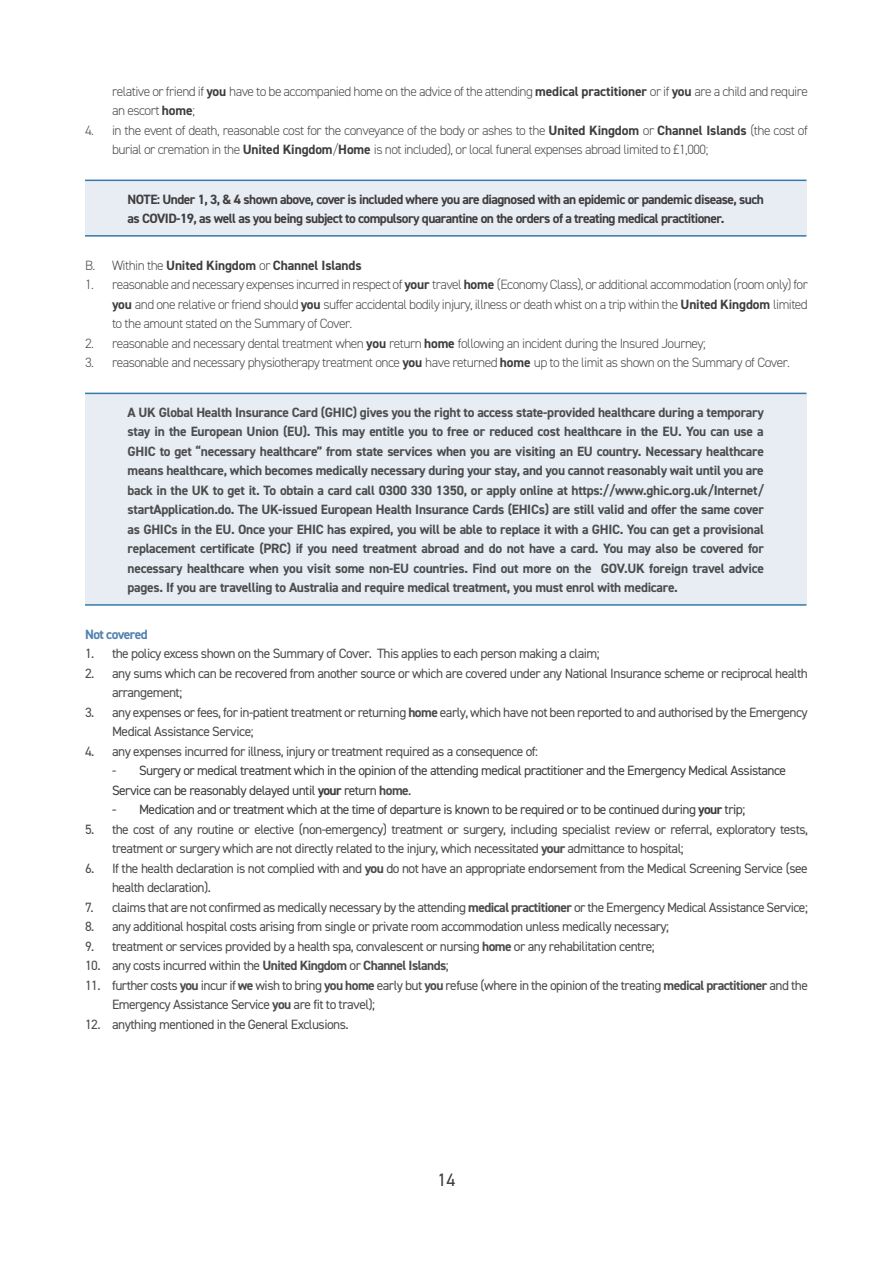
<style>
.page{position:relative;width:893px;height:1263px;background:#fff}
.page>*{position:absolute;margin:0;border:0;box-sizing:border-box;transform-origin:0 0}
.t1{font:18px "DIN2014";color:#3e3e3f}
.t2{font:13.5px/19.5px "DIN2014";letter-spacing:-.04em;color:#4b4c4d}
.Notes{font:700 13.5px/19.5px "DIN2014";letter-spacing:-.02em;color:#4b4c4d;text-align:justify}
.Body_text{font:300 13.5px/19.5px "DIN2014";letter-spacing:-.04em;color:#4b4c4d}
.t3{font:13.5px/19.5px "DIN2014";letter-spacing:-.04em;color:#3e3e3f}
.Notes-2{font:700 13.5px/19.5px "DIN2014";letter-spacing:-.04em;color:#3e3e3f}
.Body_text-2{font:700 13.5px "DIN2014";letter-spacing:-.01em;color:#3e3e3f}
.Body_text_titles{font:700 13.5px "DIN2014";letter-spacing:-.045em;color:#5182af}
.s1{font-weight:700;color:#3e3e3f}
.s2{font-weight:300;color:#4b4c4d}
.s3{font-weight:700}
.s4{color:#4b4c4d}
.s5{font-weight:700;color:#4b4c4d}
</style>
<div class="page">
<div style="left:85px;top:180px;width:721px;height:56px;background:#e8ecf3"></div>
<hr style="left:85px;top:180px;width:721px;height:1px;background:#3479a9">
<hr style="left:85px;top:235px;width:721px;height:2px;background:#3479a9">
<div style="left:85px;top:393px;width:721px;height:212px;background:#e8ecf3"></div>
<hr style="left:85px;top:393px;width:721px;height:1px;background:#3479a9">
<hr style="left:85px;top:604px;width:721px;height:2px;background:#3479a9">
<p class="Body_text" style="left:112px;top:81px;width:697px">relative or friend if <span class="s1">you</span> have to be accompanied home on the advice of the attending <span class="s1">medical practitioner</span> or if <span class="s1">you</span> are a child and require an escort <span class="s1">home</span>;</p>
<p class="Body_text" style="left:112px;top:120px;width:697px;text-indent:-27px">4. in the event of death, reasonable cost for the conveyance of the body or ashes to the <span class="s1">United Kingdom</span> or <span class="s1">Channel Islands</span> (the cost of burial or cremation in the <span class="s1">United Kingdom</span>/<span class="s1">Home</span> is not included), or local funeral expenses abroad limited to £1,000;</p>
<p class="Notes-2" style="left:128px;top:189px;width:638px">NOTE: Under 1, 3, &amp; 4 shown above, cover is included where you are diagnosed with an epidemic or pandemic disease, such as COVID-19, as well as you being subject to compulsory quarantine on the orders of a treating medical practitioner.</p>
<p class="Body_text-2" style="left:85px;top:256px;width:278px"><span class="s2">B. Within the</span> United Kingdom <span class="s2">or</span> Channel Islands</p>
<p class="Body_text" style="left:112px;top:275px;width:697px;text-align:justify;text-indent:-27px">1. reasonable and necessary expenses incurred in respect of <span class="s1">your</span> travel <span class="s1">home</span> (Economy Class), or additional accommodation (room only) for <span class="s1">you</span> and one relative or friend should <span class="s1">you</span> suffer accidental bodily injury, illness or death whist on a trip within the <span class="s1">United Kingdom</span> limited to the amount stated on the Summary of Cover.</p>
<p class="Body_text" style="left:85px;top:333px;width:622px">2. reasonable and necessary dental treatment when <span class="s1">you</span> return <span class="s1">home</span> following an incident during the Insured Journey;</p>
<p class="Body_text" style="left:85px;top:353px;width:706px">3. reasonable and necessary physiotherapy treatment once <span class="s1">you</span> have returned <span class="s1">home</span> up to the limit as shown on the Summary of Cover.</p>
<p class="Notes" style="left:128px;top:402px;width:638px">A UK Global Health Insurance Card (GHIC) gives you the right to access state-provided healthcare during a temporary stay in the European Union (EU). This may entitle you to free or reduced cost healthcare in the EU. You can use a GHIC to get “necessary healthcare” from state services when you are visiting an EU country. Necessary healthcare means healthcare, which becomes medically necessary during your stay, and you cannot reasonably wait until you are back in the UK to get it. To obtain a card call 0300 330 1350, or apply online at https://www.ghic.org.uk/Internet/ startApplication.do. The UK-issued European Health Insurance Cards (EHICs) are still valid and offer the same cover as GHICs in the EU. Once your EHIC has expired, you will be able to replace it with a GHIC. You can get a provisional replacement certificate (PRC) if you need treatment abroad and do not have a card. You may also be covered for necessary healthcare when you visit some non-EU countries. Find out more on the GOV.UK foreign travel advice pages. If you are travelling to Australia and require medical treatment, you must enrol with medicare.</p>
<p class="Body_text_titles" style="left:85px;top:625px;width:64px">Not covered</p>
<p class="t2" style="left:85px;top:643px;width:516px">1. the policy excess shown on the Summary of Cover. This applies to each person making a claim;</p>
<p class="t2" style="left:112px;top:663px;width:697px;text-indent:-27px">2. any sums which can be recovered from another source or which are covered under any National Insurance scheme or reciprocal health arrangement;</p>
<p class="t2" style="left:112px;top:702px;width:697px;text-indent:-27px">3. any expenses or fees, for in-patient treatment or returning <span class="s3">home</span> early, which have not been reported to and authorised by the Emergency<br>Medical Assistance Service;</p>
<p class="t2" style="left:85px;top:741px;width:455px">4. any expenses incurred for illness, injury or treatment required as a consequence of:</p>
<p class="t3" style="left:112px;top:760px;width:676px"><span class="s4">-</span> Surgery or medical treatment which in the opinion of the attending medical practitioner and the Emergency Medical Assistance<br>Service can be reasonably delayed until <span class="s3">your</span> return <span class="s5">home</span>.</p>
<p class="t3" style="left:112px;top:799px;width:635px">- Medication and or treatment which at the time of departure is known to be required or to be continued during <span class="s3">your</span> trip;</p>
<p class="t2" style="left:112px;top:819px;width:697px;text-indent:-27px">5. the cost of any routine or elective (non-emergency) treatment or surgery, including specialist review or referral, exploratory tests, treatment or surgery which are not directly related to the injury, which necessitated <span class="s3">your</span> admittance to hospital;</p>
<p class="t2" style="left:112px;top:858px;width:697px;text-indent:-27px">6. If the health declaration is not complied with and <span class="s3">you</span> do not have an appropriate endorsement from the Medical Screening Service (see health declaration).</p>
<p class="t2" style="left:85px;top:897px;width:724px">7. claims that are not confirmed as medically necessary by the attending <span class="s3">medical practitioner</span> or the Emergency Medical Assistance Service;</p>
<p class="t2" style="left:85px;top:916px;width:586px">8. any additional hospital costs arising from single or private room accommodation unless medically necessary;</p>
<p class="t2" style="left:85px;top:936px;width:571px">9. treatment or services provided by a health spa, convalescent or nursing <span class="s3">home</span> or any rehabilitation centre;</p>
<p class="t2" style="left:85px;top:955px;width:365px">10. any costs incurred within the <span class="s3">United Kingdom</span> or <span class="s3">Channel Islands</span>;</p>
<p class="t2" style="left:112px;top:975px;width:697px;text-indent:-27px">11. further costs <span class="s3">you</span> incur if <span class="s3">we</span> wish to bring <span class="s3">you home</span> early but <span class="s3">you</span> refuse (where in the opinion of the treating <span class="s3">medical practitioner</span> and the<br>Emergency Assistance Service <span class="s3">you</span> are fit to travel);</p>
<p class="t2" style="left:85px;top:1014px;width:265px">12. anything mentioned in the General Exclusions.</p>
<h1 class="t1" style="left:438px;top:1168px;width:19px">14</h1>
</div>
